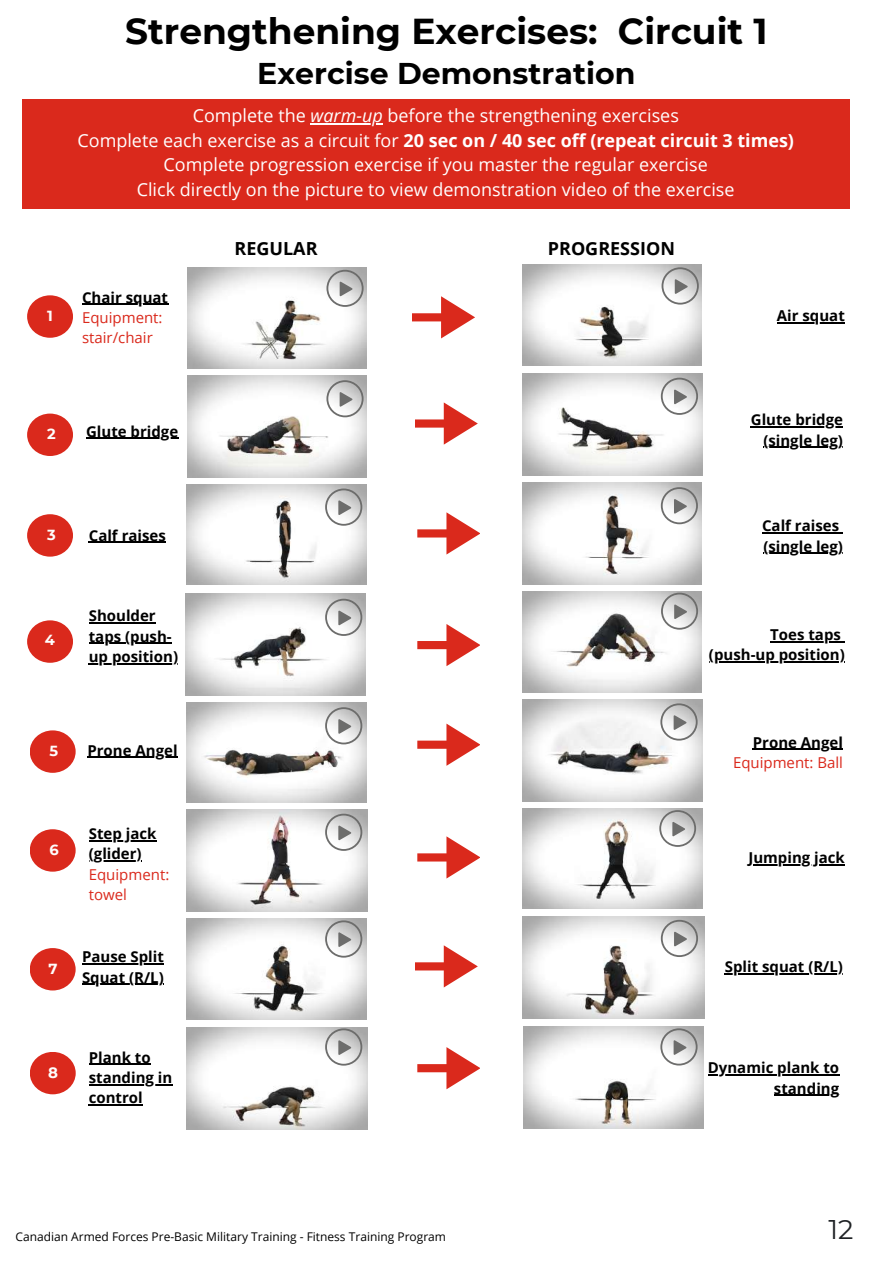
<style>
.page{position:relative;width:893px;height:1264px;background:#fff}
.page>*{position:absolute;margin:0;border:0;box-sizing:border-box;transform-origin:0 0}
.t1{font:700 36px "Montserrat";color:#000}
.t2{font:700 30px "Montserrat";color:#000}
.t3{font:27px "Montserrat";color:#1f2225}
.t4{font:18px/24.8px "Open Sans";color:#fff;text-align:center}
.t5{font:700 18px "Open Sans";color:#000}
.t6{font:700 15px/20.2px "Open Sans";color:#000}
.t7{font:15px/20.2px "Open Sans";color:#da291c}
.t8{font:700 15px "Montserrat";color:#fefdfc}
.t9{font:700 14.55px "Montserrat";color:#fefdfc}
.t10{font:12px "Open Sans";color:#000}
.s1{font-style:italic}
.s2{font-weight:700}
</style>
<div class="page">
<div style="left:22px;top:99px;width:827px;height:110px;background:#da291c"></div>
<hr style="left:310px;top:123px;width:73px;height:1px;background:#fff">
<svg style="left:412px;top:296px;width:62px;height:42px"></svg>
<img style="left:188px;top:267px;width:179px;height:101px">
<svg style="left:326px;top:270px;width:37px;height:37px"></svg>
<div style="left:27px;top:295px;width:46px;height:42px;background:#da291c;border-radius:50%"></div>
<img style="left:522px;top:265px;width:179px;height:101px">
<svg style="left:661px;top:267px;width:37px;height:37px"></svg>
<svg style="left:415px;top:402px;width:62px;height:42px"></svg>
<div style="left:27px;top:413px;width:46px;height:43px;background:#da291c;border-radius:50%"></div>
<svg style="left:417px;top:512px;width:63px;height:42px"></svg>
<div style="left:27px;top:514px;width:46px;height:42px;background:#da291c;border-radius:50%"></div>
<svg style="left:417px;top:624px;width:63px;height:42px"></svg>
<svg style="left:417px;top:723px;width:63px;height:42px"></svg>
<div style="left:30px;top:730px;width:46px;height:42px;background:#da291c;border-radius:50%"></div>
<svg style="left:417px;top:836px;width:63px;height:42px"></svg>
<div style="left:30px;top:829px;width:46px;height:42px;background:#da291c;border-radius:50%"></div>
<svg style="left:415px;top:945px;width:62px;height:42px"></svg>
<div style="left:30px;top:948px;width:46px;height:42px;background:#da291c;border-radius:50%"></div>
<svg style="left:417px;top:1047px;width:63px;height:42px"></svg>
<hr style="left:82px;top:304px;width:86px;height:1px;background:#000">
<hr style="left:776px;top:322px;width:68px;height:1px;background:#000">
<hr style="left:86px;top:437px;width:92px;height:2px;background:#000">
<hr style="left:750px;top:426px;width:93px;height:2px;background:#000">
<hr style="left:763px;top:447px;width:80px;height:1px;background:#000">
<hr style="left:89px;top:542px;width:77px;height:1px;background:#000">
<hr style="left:762px;top:532px;width:77px;height:1px;background:#000">
<hr style="left:763px;top:553px;width:80px;height:1px;background:#000">
<hr style="left:89px;top:622px;width:67px;height:1px;background:#000">
<hr style="left:89px;top:642px;width:83px;height:2px;background:#000">
<hr style="left:89px;top:663px;width:89px;height:1px;background:#000">
<hr style="left:770px;top:641px;width:70px;height:1px;background:#000">
<hr style="left:709px;top:661px;width:135px;height:1px;background:#000">
<hr style="left:87px;top:756px;width:91px;height:2px;background:#000">
<hr style="left:752px;top:748px;width:91px;height:2px;background:#000">
<hr style="left:89px;top:840px;width:67px;height:1px;background:#000">
<hr style="left:89px;top:860px;width:53px;height:1px;background:#000">
<hr style="left:748px;top:864px;width:96px;height:1px;background:#000">
<hr style="left:82px;top:963px;width:82px;height:1px;background:#000">
<hr style="left:82px;top:983px;width:82px;height:1px;background:#000">
<hr style="left:724px;top:973px;width:119px;height:1px;background:#000">
<hr style="left:89px;top:1063px;width:62px;height:1px;background:#000">
<hr style="left:89px;top:1084px;width:83px;height:1px;background:#000">
<hr style="left:89px;top:1104px;width:54px;height:1px;background:#000">
<hr style="left:707px;top:1074px;width:132px;height:1px;background:#000">
<hr style="left:773px;top:1094px;width:66px;height:1px;background:#000">
<div style="left:30px;top:1051px;width:46px;height:43px;background:#da291c;border-radius:50%"></div>
<img style="left:188px;top:376px;width:178px;height:101px">
<svg style="left:326px;top:380px;width:37px;height:37px"></svg>
<img style="left:186px;top:484px;width:180px;height:101px">
<svg style="left:325px;top:488px;width:37px;height:37px"></svg>
<img style="left:185px;top:593px;width:181px;height:102px">
<svg style="left:325px;top:598px;width:37px;height:38px"></svg>
<img style="left:186px;top:702px;width:180px;height:100px">
<svg style="left:325px;top:707px;width:37px;height:37px"></svg>
<img style="left:186px;top:809px;width:181px;height:102px">
<svg style="left:325px;top:813px;width:37px;height:37px"></svg>
<img style="left:186px;top:918px;width:180px;height:101px">
<svg style="left:325px;top:920px;width:37px;height:37px"></svg>
<img style="left:186px;top:1027px;width:181px;height:102px">
<svg style="left:325px;top:1028px;width:37px;height:37px"></svg>
<img style="left:522px;top:373px;width:180px;height:103px">
<svg style="left:660px;top:378px;width:38px;height:37px"></svg>
<img style="left:522px;top:483px;width:179px;height:101px">
<svg style="left:660px;top:487px;width:38px;height:37px"></svg>
<img style="left:522px;top:591px;width:179px;height:101px">
<svg style="left:661px;top:592px;width:37px;height:37px"></svg>
<img style="left:522px;top:699px;width:180px;height:102px">
<svg style="left:660px;top:703px;width:37px;height:37px"></svg>
<img style="left:523px;top:808px;width:179px;height:100px">
<svg style="left:659px;top:810px;width:37px;height:36px"></svg>
<img style="left:522px;top:916px;width:182px;height:102px">
<svg style="left:660px;top:919px;width:38px;height:38px"></svg>
<img style="left:523px;top:1026px;width:180px;height:102px">
<svg style="left:660px;top:1028px;width:37px;height:37px"></svg>
<div style="left:27px;top:620px;width:46px;height:42px;background:#da291c;border-radius:50%"></div>
<h1 class="t1" style="left:125px;top:9px;width:643px">Strengthening Exercises: Circuit 1</h1>
<h2 class="t2" style="left:257px;top:55px;width:379px">Exercise Demonstration</h2>
<p class="t4" style="left:77px;top:103px;width:718px">Complete the <span class="s1">warm-up</span> before the strengthening exercises<br>Complete each exercise as a circuit for <span class="s2">20 sec on / 40 sec off (repeat circuit 3 times)<br></span>Complete progression exercise if you master the regular exercise<br>Click directly on the picture to view demonstration video of the exercise</p>
<p class="t9" style="left:47px;top:307px;width:7px">1</p>
<p class="t6" style="left:82px;top:287px;width:88px">Chair squat</p>
<p class="t7" style="left:82px;top:307px;width:82px">Equipment: stair/chair</p>
<p class="t5" style="left:234px;top:236px;width:84px">REGULAR</p>
<p class="t5" style="left:548px;top:236px;width:129px">PROGRESSION</p>
<p class="t6" style="left:776px;top:305px;width:69px">Air squat</p>
<p class="t9" style="left:47px;top:425px;width:10px">2</p>
<p class="t9" style="left:47px;top:525px;width:10px">3</p>
<p class="t9" style="left:45px;top:630px;width:12px">4</p>
<p class="t6" style="left:86px;top:420px;width:94px">Glute bridge</p>
<p class="t6" style="left:750px;top:409px;width:94px;text-align:right">Glute bridge (single leg)</p>
<p class="t6" style="left:89px;top:524px;width:79px">Calf raises</p>
<p class="t6" style="left:762px;top:515px;width:82px">Calf raises (single leg)</p>
<p class="t6" style="left:89px;top:605px;width:91px">Shoulder taps (push&shy;up position)</p>
<p class="t6" style="left:709px;top:624px;width:137px;text-align:right">Toes taps (push-up position)</p>
<p class="t9" style="left:50px;top:742px;width:10px">5</p>
<p class="t9" style="left:50px;top:840px;width:11px">6</p>
<p class="t9" style="left:48px;top:959px;width:11px">7</p>
<p class="t6" style="left:87px;top:739px;width:92px">Prone Angel</p>
<p class="t6" style="left:89px;top:823px;width:69px">Step jack (glider)</p>
<p class="t7" style="left:89px;top:863px;width:82px">Equipment: towel</p>
<p class="t6" style="left:752px;top:731px;width:92px">Prone Angel</p>
<p class="t7" style="left:733px;top:752px;width:111px">Equipment: Ball</p>
<p class="t6" style="left:748px;top:847px;width:98px">Jumping jack</p>
<p class="t6" style="left:82px;top:946px;width:83px">Pause Split<br>Squat (R/L)</p>
<p class="t6" style="left:724px;top:956px;width:120px">Split squat (R/L)</p>
<p class="t8" style="left:48px;top:1063px;width:11px">8</p>
<p class="t6" style="left:89px;top:1046px;width:85px">Plank to standing in control</p>
<p class="t6" style="left:707px;top:1057px;width:133px;text-align:right">Dynamic plank to standing</p>
<p class="t10" style="left:15px;top:1228px;width:432px">Canadian Armed Forces Pre-Basic Military Training - Fitness Training Program</p>
<h3 class="t3" style="left:828px;top:1212px;width:27px">12</h3>
</div>
